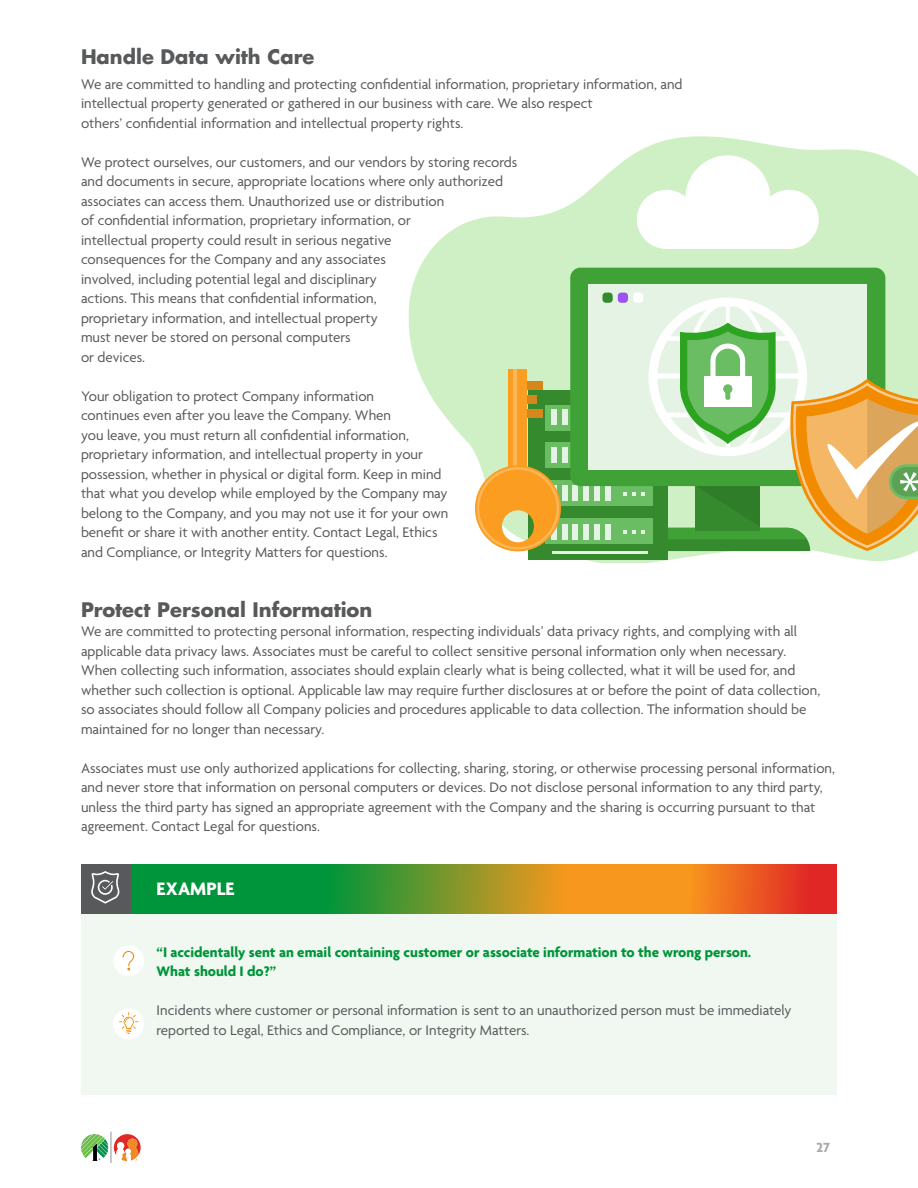
<style>
.page{position:relative;width:918px;height:1188px;background:#fff}
.page>*{position:absolute;margin:0;border:0;box-sizing:border-box;transform-origin:0 0}
.t1{font:700 19.5px "Futura Std";color:#58595b}
.t2{font:700 19.5px "Agenda";color:#fff}
.t3{font:15px/19.5px "Agenda";color:#58595b}
.t4{font:700 15px/19.5px "Agenda";color:#00953a}
.t5{font:700 14.25px "Agenda";color:#a7a9ac}
</style>
<div class="page">
<svg style="left:114px;top:1134px;width:27px;height:27px"></svg>
<svg style="left:81px;top:1134px;width:27px;height:27px"></svg>
<hr style="left:111px;top:1132px;width:1px;height:31px;background:#929496">
<svg style="left:409px;top:136px;width:509px;height:427px;fill:#cff0c4"></svg>
<svg style="left:637px;top:155px;width:182px;height:94px"></svg>
<div style="left:529px;top:391px;width:139px;height:169px;background:#358a2e"></div>
<div style="left:545px;top:405px;width:108px;height:25px;background:#6bbd63"></div>
<div style="left:545px;top:443px;width:108px;height:25px;background:#6bbd63"></div>
<div style="left:545px;top:480px;width:108px;height:25px;background:#6bbd63"></div>
<div style="left:545px;top:518px;width:108px;height:25px;background:#6bbd63"></div>
<div style="left:551px;top:409px;width:5px;height:16px;background:#e4f3e4"></div>
<div style="left:562px;top:409px;width:5px;height:16px;background:#e4f3e4"></div>
<div style="left:551px;top:448px;width:5px;height:15px;background:#e4f3e4"></div>
<div style="left:562px;top:448px;width:5px;height:15px;background:#e4f3e4"></div>
<div style="left:562px;top:486px;width:5px;height:15px;background:#e4f3e4"></div>
<div style="left:573px;top:486px;width:5px;height:15px;background:#e4f3e4"></div>
<div style="left:584px;top:486px;width:5px;height:15px;background:#e4f3e4"></div>
<div style="left:595px;top:486px;width:5px;height:15px;background:#e4f3e4"></div>
<div style="left:606px;top:486px;width:5px;height:15px;background:#e4f3e4"></div>
<div style="left:562px;top:524px;width:5px;height:15px;background:#e4f3e4"></div>
<div style="left:573px;top:524px;width:5px;height:15px;background:#e4f3e4"></div>
<div style="left:584px;top:524px;width:5px;height:15px;background:#e4f3e4"></div>
<div style="left:595px;top:524px;width:5px;height:15px;background:#e4f3e4"></div>
<div style="left:606px;top:524px;width:5px;height:15px;background:#e4f3e4"></div>
<hr style="left:553px;top:552px;width:95px;height:2px;background:#e4f3e4">
<div style="left:570px;top:268px;width:315px;height:218px;background:#3fa136;border-radius:10px"></div>
<div style="left:588px;top:284px;width:279px;height:186px;background:#e4f3e4"></div>
<div style="left:603px;top:293px;width:10px;height:10px;background:#358a2e;border-radius:3px"></div>
<div style="left:618px;top:293px;width:10px;height:10px;background:#9e50f3;border-radius:3px"></div>
<div style="left:633px;top:293px;width:10px;height:10px;background:#fff;border-radius:3px"></div>
<svg style="left:623px;top:298px;width:295px;height:253px"></svg>
<div style="left:520px;top:381px;width:22px;height:9px;background:#d6861b"></div>
<div style="left:520px;top:409px;width:22px;height:9px;background:#d6861b"></div>
<div style="left:520px;top:395px;width:17px;height:9px;background:#d6861b"></div>
<div style="left:509px;top:369px;width:18px;height:104px;background:#fa9d20"></div>
<hr style="left:513px;top:369px;width:3px;height:99px;background:#fbb658">
<svg style="left:475px;top:465px;width:86px;height:86px"></svg>
<div style="left:81px;top:914px;width:756px;height:181px;background:#f1f8f1"></div>
<svg style="left:131px;top:864px;width:706px;height:50px;background:#85882b"></svg>
<div style="left:81px;top:864px;width:50px;height:50px;background:#58595b"></div>
<svg style="left:91px;top:871px;width:29px;height:33px"></svg>
<div style="left:113px;top:1008px;width:31px;height:31px;background:#fff;border-radius:50%"></div>
<svg style="left:119px;top:1012px;width:19px;height:22px"></svg>
<div style="left:113px;top:945px;width:31px;height:31px;background:#fff;border-radius:50%"></div>
<svg style="left:123px;top:951px;width:11px;height:19px"></svg>
<h1 class="t1" style="left:81px;top:43px;width:235px">Handle Data with Care</h1>
<p class="t3" style="left:81px;top:75px;width:603px">We are committed to handling and protecting confidential information, proprietary information, and intellectual property generated or gathered in our business with care. We also respect<br>others’ confidential information and intellectual property rights.</p>
<p class="t3" style="left:81px;top:153px;width:438px">We protect ourselves, our customers, and our vendors by storing records and documents in secure, appropriate locations where only authorized associates can access them. Unauthorized use or distribution<br>of confidential information, proprietary information, or<br>intellectual property could result in serious negative<br>consequences for the Company and any associates<br>involved, including potential legal and disciplinary<br>actions. This means that confidential information,<br>proprietary information, and intellectual property<br>must never be stored on personal computers<br>or devices.</p>
<p class="t3" style="left:81px;top:387px;width:369px">Your obligation to protect Company information<br>continues even after you leave the Company. When<br>you leave, you must return all confidential information, proprietary information, and intellectual property in your possession, whether in physical or digital form. Keep in mind that what you develop while employed by the Company may belong to the Company, and you may not use it for your own benefit or share it with another entity. Contact Legal, Ethics and Compliance, or Integrity Matters for questions.</p>
<h1 class="t1" style="left:81px;top:596px;width:293px">Protect Personal Information</h1>
<p class="t3" style="left:81px;top:622px;width:741px">We are committed to protecting personal information, respecting individuals’ data privacy rights, and complying with all applicable data privacy laws. Associates must be careful to collect sensitive personal information only when necessary.<br>When collecting such information, associates should explain clearly what is being collected, what it will be used for, and whether such collection is optional. Applicable law may require further disclosures at or before the point of data collection, so associates should follow all Company policies and procedures applicable to data collection. The information should be maintained for no longer than necessary.</p>
<p class="t3" style="left:81px;top:759px;width:756px">Associates must use only authorized applications for collecting, sharing, storing, or otherwise processing personal information, and never store that information on personal computers or devices. Do not disclose personal information to any third party, unless the third party has signed an appropriate agreement with the Company and the sharing is occurring pursuant to that agreement. Contact Legal for questions.</p>
<h1 class="t2" style="left:156px;top:879px;width:80px">EXAMPLE</h1>
<p class="t4" style="left:157px;top:943px;width:596px">“I accidentally sent an email containing customer or associate information to the wrong person.<br>What should I do?”</p>
<p class="t3" style="left:157px;top:1002px;width:637px">Incidents where customer or personal information is sent to an unauthorized person must be immediately reported to Legal, Ethics and Compliance, or Integrity Matters.</p>
<p class="t5" style="left:817px;top:1140px;width:15px">27</p>
</div>
